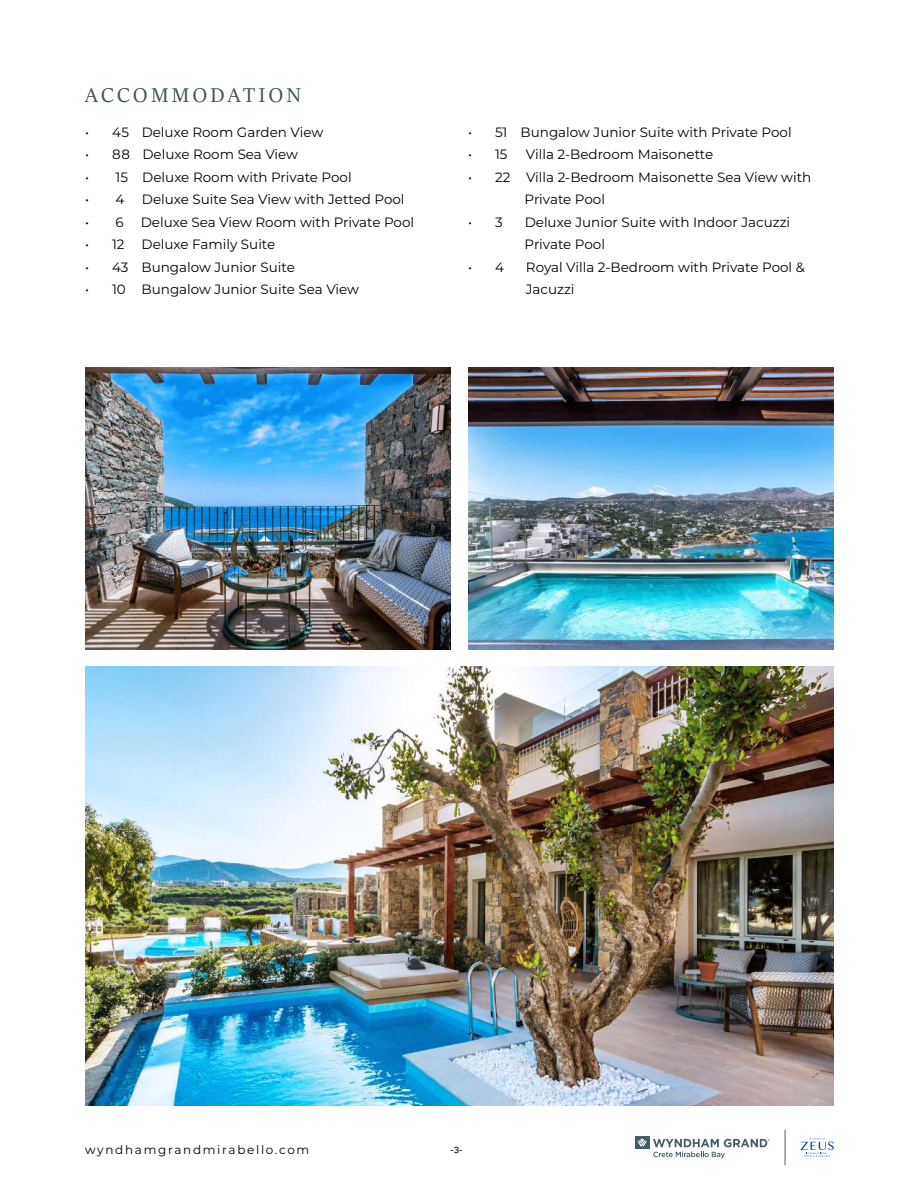
<style>
.page{position:relative;width:919px;height:1191px;background:#fff}
.page>*{position:absolute;margin:0;border:0;box-sizing:border-box;transform-origin:0 0}
.t1{font:22.5px "Sitka Display";letter-spacing:.15em;color:#3c535a}
.t2{font:13.5px/22.5px "Montserrat";color:#000}
.t3{font:12px "Montserrat";letter-spacing:.14em;color:#000}
.t4{font:500 9px "Metropolis";color:#000}
</style>
<div class="page">
<hr style="left:784px;top:1129px;width:1px;height:36px;background:#5c5b5c">
<svg style="left:653px;top:1138px;width:116px;height:20px"></svg>
<div style="left:635px;top:1136px;width:14px;height:13px;background:#435d65"></div>
<svg style="left:637px;top:1138px;width:10px;height:8px"></svg>
<svg style="left:800px;top:1138px;width:33px;height:18px"></svg>
<img style="left:85px;top:368px;width:366px;height:281px">
<img style="left:468px;top:368px;width:365px;height:281px">
<img style="left:85px;top:666px;width:748px;height:440px">
<h1 class="t1" style="left:85px;top:79px;width:218px">ACCOMMODATION</h1>
<p class="t2" style="left:85px;top:120px;width:240px">• 45 Deluxe Room Garden View</p>
<p class="t2" style="left:85px;top:143px;width:214px">• 88 Deluxe Room Sea View</p>
<p class="t2" style="left:85px;top:165px;width:268px">• 15 Deluxe Room with Private Pool</p>
<p class="t2" style="left:85px;top:188px;width:41px">• 4</p>
<p class="t2" style="left:142px;top:188px;width:264px">Deluxe Suite Sea View with Jetted Pool</p>
<p class="t2" style="left:85px;top:210px;width:40px">• 6</p>
<p class="t2" style="left:141px;top:210px;width:275px">Deluxe Sea View Room with Private Pool</p>
<p class="t2" style="left:85px;top:233px;width:41px">• 12</p>
<p class="t2" style="left:141px;top:233px;width:135px">Deluxe Family Suite</p>
<p class="t2" style="left:85px;top:255px;width:211px">• 43 Bungalow Junior Suite</p>
<p class="t2" style="left:85px;top:278px;width:275px">• 10 Bungalow Junior Suite Sea View</p>
<p class="t2" style="left:468px;top:120px;width:325px">• 51 Bungalow Junior Suite with Private Pool</p>
<p class="t2" style="left:468px;top:143px;width:41px">• 15</p>
<p class="t2" style="left:526px;top:143px;width:189px">Villa 2-Bedroom Maisonette</p>
<p class="t2" style="left:524px;top:165px;width:288px;text-indent:-57px">• 22 Villa 2-Bedroom Maisonette Sea View with<br>Private Pool</p>
<p class="t2" style="left:468px;top:210px;width:36px">• 3</p>
<p class="t2" style="left:524px;top:210px;width:267px">Deluxe Junior Suite with Indoor Jacuzzi<br>Private Pool</p>
<p class="t2" style="left:468px;top:255px;width:37px">• 4</p>
<p class="t2" style="left:525px;top:255px;width:280px">Royal Villa 2-Bedroom with Private Pool &amp;<br>Jacuzzi</p>
<p class="t3" style="left:85px;top:1141px;width:226px">wyndhamgrandmirabello.com</p>
<p class="t4" style="left:450px;top:1144px;width:13px">-3-</p>
</div>
